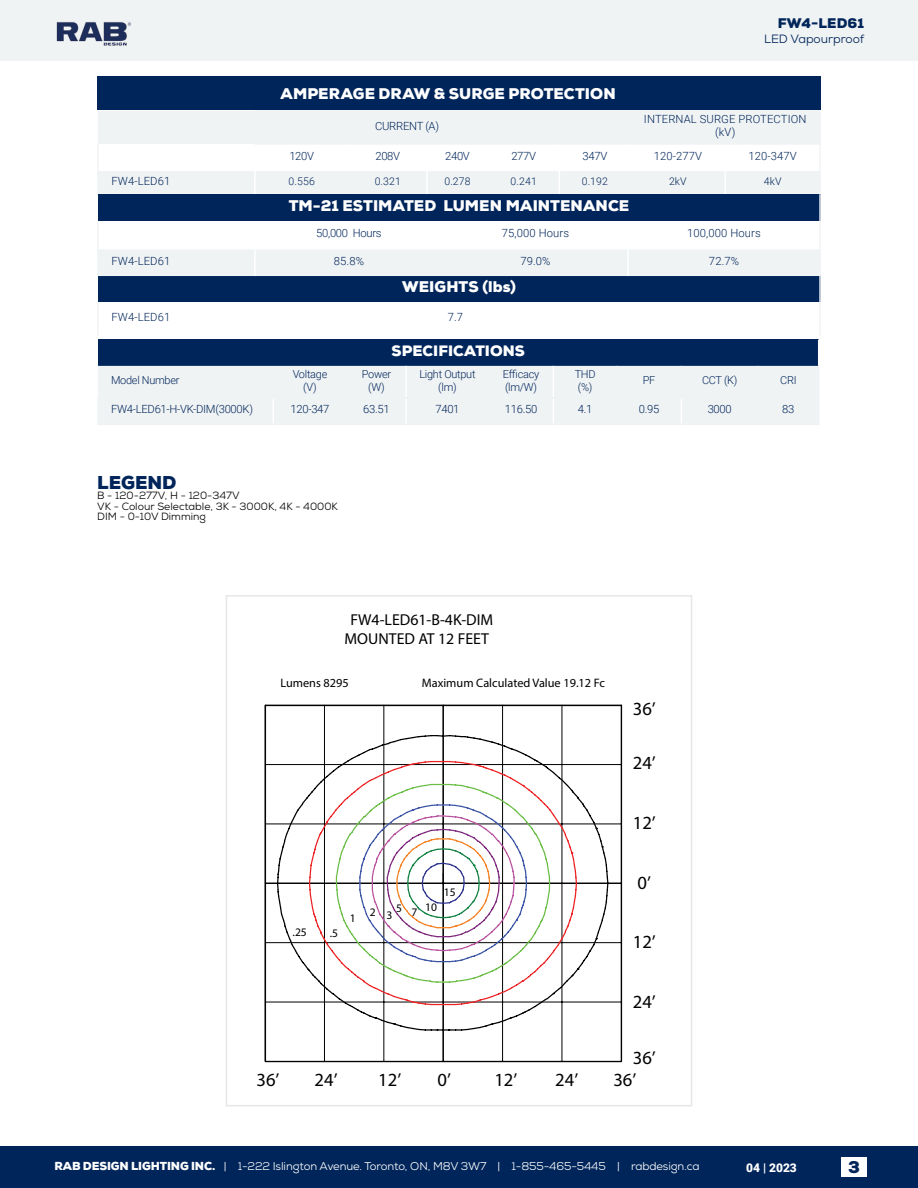
<style>
.page{position:relative;width:918px;height:1188px;background:#fff}
.page>*{position:absolute;margin:0;border:0;box-sizing:border-box;transform-origin:0 0}
.t1{font:18.6px "Myriad Pro";color:#000}
.t2{font:900 18px "Nexa";color:#00255a}
.t3{font:900 16.5px "Nexa";color:#00255a}
.t4{font:15.9px/19px "Myriad Pro";color:#000;text-align:center}
.t5{font:900 15px "Nexa";letter-spacing:.005em;color:#fff}
.t6{font:900 14.55px "Nexa";letter-spacing:.005em;color:#fff}
.t7{font:900 13.5px "Nexa";letter-spacing:.01em;color:#00255a}
.t8{font:12.3px "Myriad Pro";color:#000}
.t9{font:12px "Nexa";color:#00255a}
.t10{font:900 12px "Roboto";color:#fff}
.t11{font:11.55px "Myriad Pro";color:#000}
.t12{font:300 11.25px/13.5px "Roboto";letter-spacing:.01em;color:#00255a;text-align:center}
.t13{font:11.25px "Nexa";letter-spacing:-.01em;color:#fff}
.t14{font:300 11.25px "Roboto";letter-spacing:-.025em;color:#00255a}
.t15{font:300 10.95px/13.2px "Roboto";letter-spacing:-.025em;color:#00255a;text-align:center}
.t16{font:10.5px/10.5px "Nexa";color:#000}
.t17{font:300 10.5px "Roboto";letter-spacing:.01em;color:#00255a}
.s1{font-weight:900}
</style>
<div class="page">
<div style="left:0;top:1147px;width:918px;height:41px;background:#00255a"></div>
<div style="left:0;top:0;width:918px;height:60px;background:#f0f3f4"></div>
<img style="left:56px;top:22px;width:75px;height:24px">
<div style="left:841px;top:1158px;width:26px;height:19px;background:#fff"></div>
<div style="left:97px;top:77px;width:724px;height:33px;background:#00255a"></div>
<svg style="left:98px;top:111px;width:721px;height:83px;fill:#f0f3f4"></svg>
<hr style="left:97px;top:144px;width:2px;height:27px;background:#f0f3f4">
<hr style="left:819px;top:144px;width:2px;height:27px;background:#f0f3f4">
<hr style="left:97px;top:171px;width:2px;height:24px;background:#f0f3f4">
<hr style="left:819px;top:171px;width:2px;height:24px;background:#f0f3f4">
<hr style="left:254px;top:145px;width:2px;height:26px;background:#fff">
<hr style="left:426px;top:145px;width:2px;height:26px;background:#fff">
<hr style="left:254px;top:171px;width:2px;height:24px;background:#fff">
<hr style="left:426px;top:171px;width:2px;height:24px;background:#fff">
<svg style="left:559px;top:145px;width:1px;height:49px"></svg>
<svg style="left:725px;top:145px;width:1px;height:49px"></svg>
<hr style="left:255px;top:110px;width:94px;height:2px;background:#f0f3f4">
<hr style="left:349px;top:110px;width:78px;height:2px;background:#f0f3f4">
<hr style="left:427px;top:110px;width:61px;height:2px;background:#f0f3f4">
<hr style="left:488px;top:110px;width:71px;height:2px;background:#f0f3f4">
<hr style="left:559px;top:110px;width:71px;height:2px;background:#f0f3f4">
<hr style="left:254px;top:143px;width:95px;height:2px;background:#f0f3f4">
<hr style="left:349px;top:143px;width:78px;height:2px;background:#f0f3f4">
<hr style="left:427px;top:143px;width:61px;height:2px;background:#f0f3f4">
<hr style="left:488px;top:143px;width:71px;height:2px;background:#f0f3f4">
<hr style="left:559px;top:143px;width:71px;height:2px;background:#f0f3f4">
<hr style="left:559px;top:112px;width:1px;height:31px;background:#f0f3f4">
<hr style="left:630px;top:110px;width:95px;height:2px;background:#f0f3f4">
<hr style="left:630px;top:112px;width:1px;height:31px;background:#f0f3f4">
<hr style="left:725px;top:110px;width:96px;height:2px;background:#f0f3f4">
<hr style="left:819px;top:112px;width:2px;height:32px;background:#f0f3f4">
<hr style="left:630px;top:143px;width:95px;height:2px;background:#f0f3f4">
<hr style="left:725px;top:143px;width:94px;height:2px;background:#f0f3f4">
<div style="left:98px;top:275px;width:722px;height:27px;background:#00255a"></div>
<hr style="left:819px;top:275px;width:2px;height:27px;background:#f0f3f4">
<hr style="left:97px;top:302px;width:2px;height:33px;background:#f0f3f4">
<hr style="left:819px;top:302px;width:2px;height:33px;background:#f0f3f4">
<div style="left:98px;top:194px;width:722px;height:27px;background:#00255a"></div>
<div style="left:99px;top:250px;width:720px;height:26px;background:#f0f3f4"></div>
<hr style="left:819px;top:194px;width:2px;height:27px;background:#f0f3f4">
<hr style="left:97px;top:221px;width:2px;height:28px;background:#f0f3f4">
<hr style="left:819px;top:221px;width:2px;height:28px;background:#f0f3f4">
<hr style="left:97px;top:249px;width:2px;height:27px;background:#f0f3f4">
<hr style="left:819px;top:249px;width:2px;height:27px;background:#f0f3f4">
<hr style="left:254px;top:249px;width:2px;height:27px;background:#fff">
<hr style="left:627px;top:249px;width:2px;height:27px;background:#fff">
<hr style="left:97px;top:397px;width:176px;height:2px;background:#f0f3f4">
<hr style="left:97px;top:399px;width:2px;height:25px;background:#f0f3f4">
<hr style="left:97px;top:424px;width:176px;height:1px;background:#f0f3f4">
<hr style="left:273px;top:424px;width:74px;height:1px;background:#f0f3f4">
<hr style="left:347px;top:424px;width:59px;height:1px;background:#f0f3f4">
<hr style="left:406px;top:424px;width:83px;height:1px;background:#f0f3f4">
<hr style="left:489px;top:424px;width:64px;height:1px;background:#f0f3f4">
<hr style="left:553px;top:424px;width:64px;height:1px;background:#f0f3f4">
<hr style="left:617px;top:424px;width:64px;height:1px;background:#f0f3f4">
<hr style="left:681px;top:424px;width:77px;height:1px;background:#f0f3f4">
<hr style="left:758px;top:424px;width:61px;height:1px;background:#f0f3f4">
<svg style="left:98px;top:340px;width:721px;height:84px"></svg>
<svg style="left:264px;top:704px;width:359px;height:359px"></svg>
<svg style="left:277px;top:889px;width:17px;height:57px"></svg>
<svg style="left:308px;top:760px;width:270px;height:246px"></svg>
<svg style="left:335px;top:783px;width:216px;height:200px"></svg>
<div style="left:226px;top:595px;width:466px;height:511px;border:2px solid #e6e7e8"></div>
<p class="t7" style="left:778px;top:14px;width:88px">FW4-LED61</p>
<p class="t9" style="left:764px;top:31px;width:102px">LED Vapourproof</p>
<h3 class="t5" style="left:281px;top:84px;width:337px">AMPERAGE DRAW &amp; SURGE PROTECTION</h3>
<p class="t14" style="left:375px;top:118px;width:65px">CURRENT (A)</p>
<p class="t12" style="left:644px;top:112px;width:164px">INTERNAL SURGE PROTECTION (kV)</p>
<p class="t12" style="left:289px;top:148px;width:26px">120V</p>
<p class="t12" style="left:375px;top:148px;width:26px">208V</p>
<p class="t12" style="left:445px;top:148px;width:26px">240V</p>
<p class="t12" style="left:511px;top:148px;width:26px">277V</p>
<p class="t12" style="left:582px;top:148px;width:26px">347V</p>
<p class="t12" style="left:654px;top:148px;width:50px">120-277V</p>
<p class="t12" style="left:748px;top:148px;width:50px">120-347V</p>
<p class="t12" style="left:111px;top:174px;width:60px">FW4-LED61</p>
<p class="t17" style="left:289px;top:174px;width:28px">0.556</p>
<p class="t17" style="left:375px;top:174px;width:28px">0.321</p>
<p class="t17" style="left:444px;top:174px;width:28px">0.278</p>
<p class="t17" style="left:511px;top:174px;width:28px">0.241</p>
<p class="t17" style="left:582px;top:174px;width:28px">0.192</p>
<p class="t17" style="left:669px;top:174px;width:19px">2kV</p>
<p class="t17" style="left:764px;top:174px;width:19px">4kV</p>
<h3 class="t5" style="left:289px;top:196px;width:342px">TM-21 ESTIMATED LUMEN MAINTENANCE</h3>
<p class="t14" style="left:316px;top:226px;width:67px">50,000 Hours</p>
<p class="t12" style="left:502px;top:226px;width:69px">75,000 Hours</p>
<p class="t12" style="left:687px;top:226px;width:75px">100,000 Hours</p>
<p class="t12" style="left:111px;top:254px;width:60px">FW4-LED61</p>
<p class="t12" style="left:334px;top:254px;width:32px">85.8%</p>
<p class="t12" style="left:520px;top:254px;width:32px">79.0%</p>
<p class="t12" style="left:709px;top:254px;width:32px">72.7%</p>
<h3 class="t5" style="left:402px;top:277px;width:115px">WEIGHTS (lbs)</h3>
<p class="t12" style="left:111px;top:310px;width:60px">FW4-LED61</p>
<p class="t12" style="left:448px;top:310px;width:17px">7.7</p>
<p class="t6" style="left:392px;top:341px;width:135px">SPECIFICATIONS</p>
<p class="t15" style="left:111px;top:373px;width:70px">Model Number</p>
<p class="t15" style="left:293px;top:367px;width:36px">Voltage (V)</p>
<p class="t15" style="left:362px;top:367px;width:31px">Power (W)</p>
<p class="t15" style="left:419px;top:367px;width:58px">Light Output (lm)</p>
<p class="t15" style="left:503px;top:367px;width:38px;text-align:left">Efficacy (lm/W)</p>
<p class="t15" style="left:575px;top:367px;width:22px;text-align:left">THD (%)</p>
<p class="t15" style="left:643px;top:373px;width:14px">PF</p>
<p class="t15" style="left:702px;top:373px;width:37px">CCT (K)</p>
<p class="t15" style="left:780px;top:373px;width:18px">CRI</p>
<p class="t14" style="left:111px;top:402px;width:143px">FW4-LED61-H-VK-DIM(3000K)</p>
<p class="t12" style="left:291px;top:402px;width:40px">120-347</p>
<p class="t12" style="left:363px;top:402px;width:28px">63.51</p>
<p class="t12" style="left:435px;top:402px;width:26px">7401</p>
<p class="t12" style="left:505px;top:402px;width:34px">116.50</p>
<p class="t12" style="left:578px;top:402px;width:16px">4.1</p>
<p class="t12" style="left:639px;top:402px;width:22px">0.95</p>
<p class="t12" style="left:708px;top:402px;width:26px">3000</p>
<p class="t12" style="left:782px;top:402px;width:14px">83</p>
<h2 class="t2" style="left:97px;top:470px;width:81px">LEGEND</h2>
<p class="t16" style="left:97px;top:490px;width:242px">B - 120-277V, H - 120-347V<br>VK - Colour Selectable, 3K - 3000K, 4K - 4000K<br>DIM - 0-10V Dimming</p>
<h3 class="t4" style="left:345px;top:609px;width:150px">FW4-LED61-B-4K-DIM<br>MOUNTED AT 12 FEET</h3>
<p class="t8" style="left:280px;top:676px;width:70px">Lumens 8295</p>
<p class="t8" style="left:422px;top:676px;width:185px">Maximum Calculated Value 19.12 Fc</p>
<p class="t11" style="left:293px;top:925px;width:16px">.25</p>
<p class="t11" style="left:330px;top:926px;width:10px">.5</p>
<p class="t11" style="left:350px;top:911px;width:7px">1</p>
<p class="t11" style="left:370px;top:905px;width:7px">2</p>
<p class="t11" style="left:396px;top:901px;width:7px">5</p>
<p class="t11" style="left:387px;top:908px;width:7px">3</p>
<p class="t11" style="left:412px;top:905px;width:7px">7</p>
<p class="t11" style="left:425px;top:900px;width:13px">10</p>
<p class="t11" style="left:444px;top:885px;width:13px">15</p>
<h1 class="t1" style="left:633px;top:698px;width:24px">36’</h1>
<h1 class="t1" style="left:633px;top:751px;width:24px">24’</h1>
<h1 class="t1" style="left:633px;top:811px;width:24px">12’</h1>
<h1 class="t1" style="left:638px;top:871px;width:15px">0’</h1>
<h1 class="t1" style="left:633px;top:931px;width:24px">12’</h1>
<h1 class="t1" style="left:633px;top:990px;width:24px">24’</h1>
<h1 class="t1" style="left:633px;top:1047px;width:24px">36’</h1>
<h1 class="t1" style="left:257px;top:1068px;width:24px">36’</h1>
<h1 class="t1" style="left:315px;top:1068px;width:24px">24’</h1>
<h1 class="t1" style="left:378px;top:1068px;width:24px">12’</h1>
<h1 class="t1" style="left:438px;top:1068px;width:15px">0’</h1>
<h1 class="t1" style="left:494px;top:1068px;width:24px">12’</h1>
<h1 class="t1" style="left:555px;top:1068px;width:24px">24’</h1>
<h1 class="t1" style="left:613px;top:1068px;width:24px">36’</h1>
<h3 class="t4" style="left:562px;top:1077px;width:21px">36’</h3>
<p class="t13" style="left:54px;top:1159px;width:647px"><span class="s1">RAB DESIGN LIGHTING INC.</span> | 1-222 Islington Avenue. Toronto, ON, M8V 3W7 | 1-855-465-5445 | rabdesign.ca</p>
<p class="t10" style="left:746px;top:1159px;width:52px">04 | 2023</p>
<h3 class="t3" style="left:848px;top:1156px;width:13px">3</h3>
</div>
